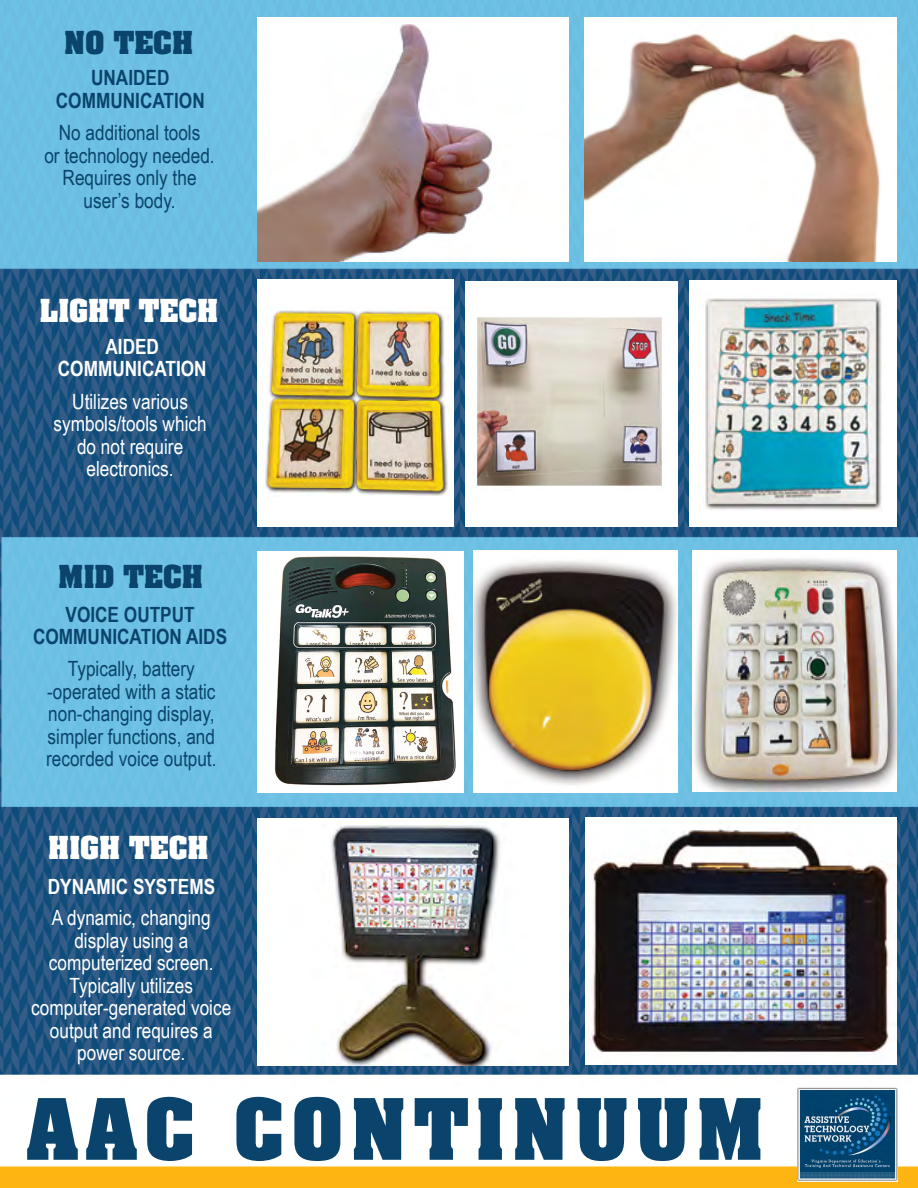
<style>
.page{position:relative;width:918px;height:1188px;background:#fff}
.page>*{position:absolute;margin:0;border:0;box-sizing:border-box;transform-origin:0 0}
.t1{font:700 72px "Aachen";letter-spacing:.1em;color:#0a446c}
.t2{font:700 27px "Aachen";color:#fff}
.t3{font:700 27px "Aachen";color:#0a446c}
.t4{font:21px/22.5px "Arial Narrow";color:#fff;text-align:center}
.t5{font:21px/22.5px "Arial Narrow";color:#0a446c}
.t6{font:700 21px "Arial Narrow";color:#0a446c}
.t7{font:700 21px "Arial Narrow";color:#fff}
</style>
<div class="page">
<img style="left:0;top:0;width:918px;height:1188px">
<img style="left:257px;top:17px;width:312px;height:245px">
<img style="left:585px;top:17px;width:311px;height:245px">
<div style="left:257px;top:280px;width:197px;height:247px;background:#fff"></div>
<img style="left:262px;top:309px;width:187px;height:187px">
<div style="left:466px;top:281px;width:212px;height:245px;background:#fff"></div>
<img style="left:476px;top:317px;width:186px;height:170px">
<div style="left:689px;top:280px;width:207px;height:246px;background:#fff"></div>
<img style="left:705px;top:298px;width:177px;height:212px">
<img style="left:257px;top:551px;width:206px;height:242px">
<img style="left:473px;top:551px;width:205px;height:242px">
<img style="left:692px;top:551px;width:204px;height:241px">
<img style="left:257px;top:819px;width:311px;height:246px">
<img style="left:585px;top:818px;width:312px;height:246px">
<img style="left:797px;top:1087px;width:101px;height:94px">
<p class="t3" style="left:64px;top:23px;width:131px">NO TECH</p>
<p class="t6" style="left:91px;top:62px;width:80px">UNAIDED</p>
<p class="t6" style="left:56px;top:85px;width:150px">COMMUNICATION</p>
<p class="t5" style="left:59px;top:121px;width:143px">No additional tools</p>
<p class="t5" style="left:44px;top:143px;width:172px">or technology needed.</p>
<p class="t5" style="left:63px;top:166px;width:136px">Requires only the</p>
<p class="t5" style="left:84px;top:188px;width:93px">user’s body.</p>
<p class="t2" style="left:40px;top:291px;width:180px">LIGHT TECH</p>
<p class="t7" style="left:106px;top:330px;width:55px">AIDED</p>
<p class="t7" style="left:58px;top:353px;width:150px">COMMUNICATION</p>
<p class="t4" style="left:72px;top:389px;width:117px">Utilizes various</p>
<p class="t4" style="left:54px;top:412px;width:155px">symbols/tools which</p>
<p class="t4" style="left:77px;top:434px;width:108px">do not require</p>
<p class="t4" style="left:87px;top:457px;width:89px">electronics.</p>
<p class="t3" style="left:58px;top:558px;width:146px">MID TECH</p>
<p class="t6" style="left:66px;top:598px;width:131px">VOICE OUTPUT</p>
<p class="t6" style="left:33px;top:621px;width:196px">COMMUNICATION AIDS</p>
<p class="t5" style="left:68px;top:657px;width:129px">Typically, battery</p>
<p class="t5" style="left:47px;top:679px;width:170px">-operated with a static non-changing display,</p>
<p class="t5" style="left:48px;top:724px;width:169px">simpler functions, and</p>
<p class="t5" style="left:46px;top:747px;width:172px">recorded voice output.</p>
<p class="t2" style="left:48px;top:828px;width:162px">HIGH TECH</p>
<p class="t7" style="left:48px;top:871px;width:169px">DYNAMIC SYSTEMS</p>
<p class="t4" style="left:52px;top:906px;width:160px">A dynamic, changing</p>
<p class="t4" style="left:74px;top:928px;width:115px">display using a</p>
<p class="t4" style="left:49px;top:951px;width:166px">computerized screen.</p>
<p class="t4" style="left:70px;top:973px;width:125px">Typically utilizes</p>
<p class="t4" style="left:31px;top:996px;width:202px">computer-generated voice output and requires a</p>
<p class="t4" style="left:77px;top:1041px;width:110px">power source.</p>
<p class="t1" style="left:27px;top:1077px;width:739px">AAC CONTINUUM</p>
</div>
